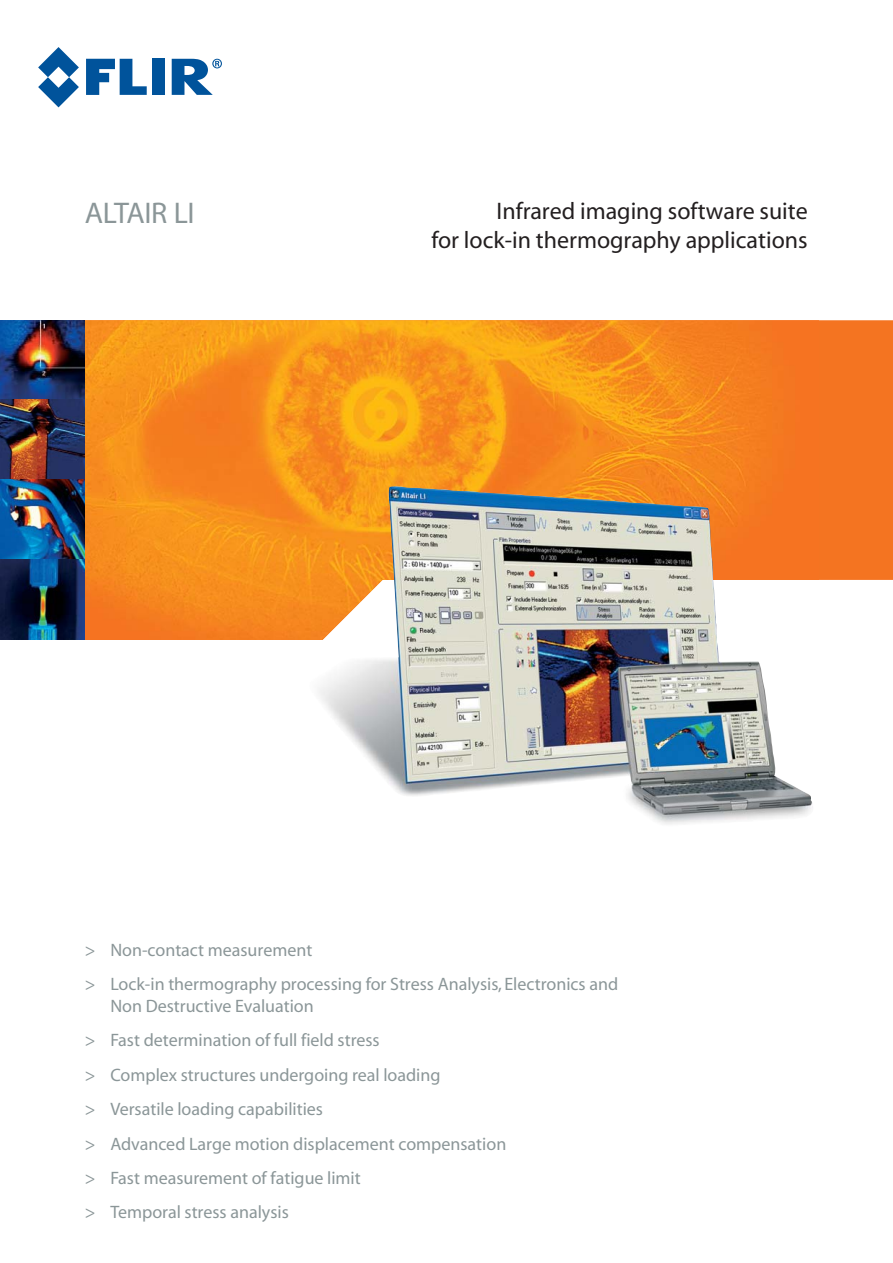
<style>
.page{position:relative;width:893px;height:1263px;background:#fff}
.page>*{position:absolute;margin:0;border:0;box-sizing:border-box;transform-origin:0 0}
.t1{font:30px "Myriad";letter-spacing:-.01em;color:#8b9698}
.t2{font:24px/28.8px "Myriad";color:#231f20;text-align:right}
.t3{font:18px/34.3px "Myriad";color:#8b9698}
</style>
<div class="page">
<div style="left:818px;top:320px;width:75px;height:260px;background:#f47421"></div>
<img style="left:85px;top:320px;width:733px;height:320px">
<img style="left:309px;top:486px;width:506px;height:338px">
<img style="left:0;top:320px;width:85px;height:80px">
<img style="left:0;top:400px;width:85px;height:79px">
<img style="left:0;top:479px;width:85px;height:80px">
<img style="left:0;top:559px;width:85px;height:81px">
<svg style="left:86px;top:59px;width:61px;height:36px"></svg>
<div style="left:153px;top:59px;width:12px;height:36px;background:#00539b"></div>
<svg style="left:38px;top:47px;width:41px;height:60px"></svg>
<svg style="left:172px;top:59px;width:50px;height:36px"></svg>
<h1 class="t1" style="left:85px;top:202px;width:111px">ALTAIR LI</h1>
<h2 class="t2" style="left:431px;top:199px;width:378px">Infrared imaging software suite<br>for lock-in thermography applications</h2>
<p class="t3" style="left:85px;top:934px;width:535px">&gt; Non-contact measurement<br>&gt; Lock-in thermography processing for Stress Analysis, Electronics and</p>
<p class="t3" style="left:85px;top:990px;width:423px;text-indent:26px">Non Destructive Evaluation<br>&gt; Fast determination of full field stress<br>&gt; Complex structures undergoing real loading<br>&gt; Versatile loading capabilities<br>&gt; Advanced Large motion displacement compensation &gt; Fast measurement of fatigue limit<br>&gt; Temporal stress analysis</p>
</div>
